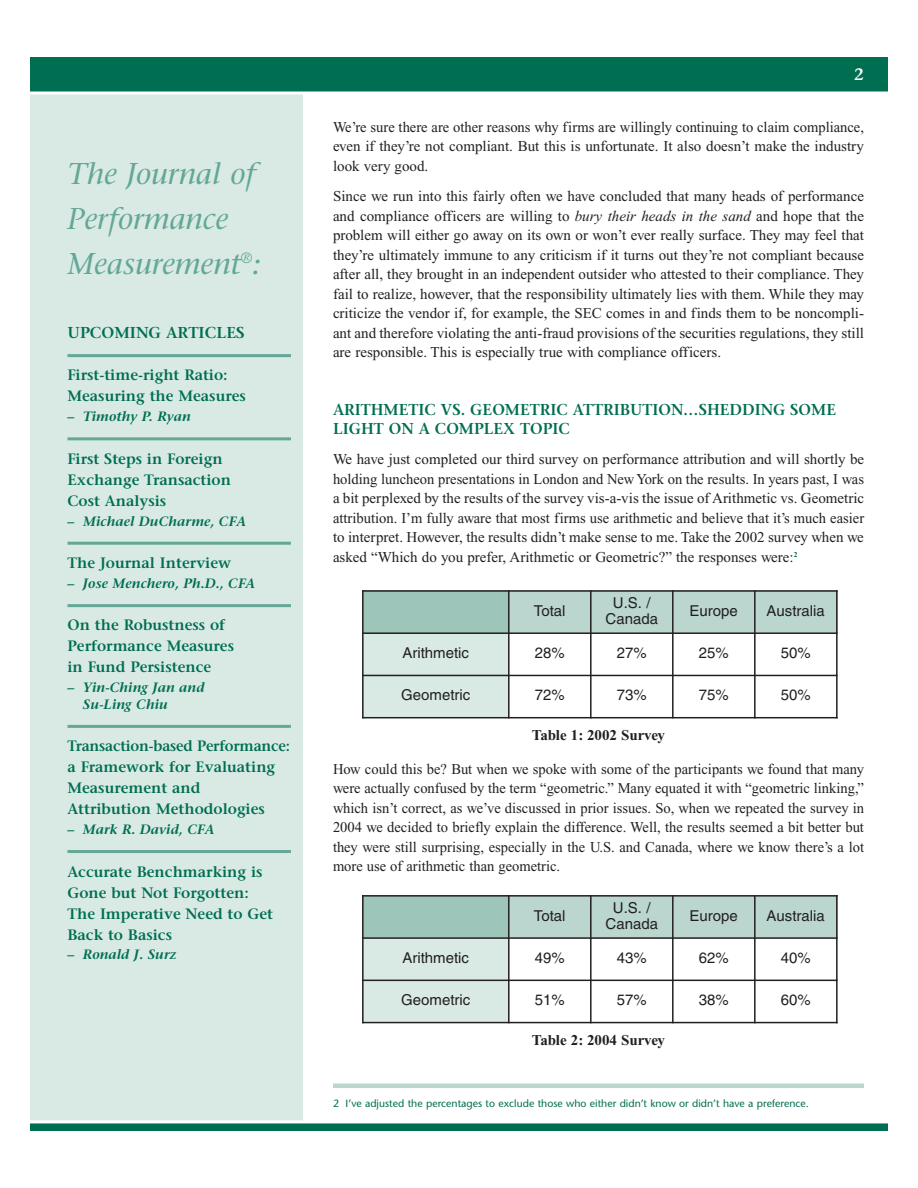
<style>
.page{position:relative;width:918px;height:1188px;background:#fff}
.page>*{position:absolute;margin:0;border:0;box-sizing:border-box;transform-origin:0 0}
.t1{font:italic 30px/45px "Stone Serif";color:#64a796}
.t2{font:600 16.5px "Stone Serif";color:#fff}
.t3{font:600 15.75px/18.9px "Stone Serif";color:#006e51}
.t4{font:15px/19.5px "Times New Roman";color:#231f20;text-align:justify}
.t5{font:600 15px/21px "Stone Serif";color:#006e51}
.t6{font:15px/16.5px "Helvetica";color:#231f20;text-align:center}
.t7{font:600 15px/21px "Stone Serif";color:#006e51;scale:.96 1}
.t8{font:700 15px "Times New Roman";letter-spacing:-.005em;color:#231f20}
.t9{font:italic 600 13.5px/16.5px "Stone Serif";color:#006e51}
.t10{font:10.5px "Stone Sans";color:#006e51}
.s1{font-style:italic}
</style>
<div class="page">
<div style="left:28px;top:90px;width:276px;height:1032px;background:#d9eae5"></div>
<div style="left:27px;top:89px;width:279px;height:1035px;border:3px solid #fff"></div>
<hr style="left:333px;top:1084px;width:531px;height:4px;background:#bad6ce">
<div style="left:28px;top:56px;width:862px;height:37px;background:#006e51"></div>
<div style="left:27px;top:54px;width:864px;height:40px;border:3px solid #fff"></div>
<div style="left:28px;top:1122px;width:862px;height:10px;background:#006e51"></div>
<div style="left:27px;top:1120px;width:864px;height:14px;border:3px solid #fff"></div>
<hr style="left:68px;top:354px;width:223px;height:3px;background:#64a796">
<hr style="left:68px;top:437px;width:223px;height:3px;background:#64a796">
<hr style="left:68px;top:542px;width:223px;height:3px;background:#64a796">
<hr style="left:68px;top:604px;width:223px;height:3px;background:#64a796">
<hr style="left:68px;top:725px;width:223px;height:3px;background:#64a796">
<hr style="left:68px;top:850px;width:223px;height:3px;background:#64a796">
<div style="left:362px;top:590px;width:147px;height:43px;background:#9dc5ba"></div>
<div style="left:509px;top:590px;width:82px;height:43px;background:#bad6ce"></div>
<div style="left:591px;top:590px;width:82px;height:43px;background:#bad6ce"></div>
<div style="left:673px;top:590px;width:82px;height:43px;background:#bad6ce"></div>
<div style="left:755px;top:590px;width:83px;height:43px;background:#bad6ce"></div>
<div style="left:362px;top:633px;width:147px;height:42px;background:#d9eae5"></div>
<div style="left:362px;top:675px;width:147px;height:43px;background:#d9eae5"></div>
<hr style="left:362px;top:590px;width:2px;height:128px;background:#231f20">
<hr style="left:508px;top:590px;width:2px;height:128px;background:#231f20">
<hr style="left:590px;top:590px;width:2px;height:128px;background:#231f20">
<hr style="left:672px;top:590px;width:2px;height:128px;background:#231f20">
<hr style="left:754px;top:590px;width:2px;height:128px;background:#231f20">
<hr style="left:836px;top:590px;width:2px;height:128px;background:#231f20">
<hr style="left:362px;top:590px;width:476px;height:2px;background:#231f20">
<hr style="left:362px;top:632px;width:476px;height:2px;background:#231f20">
<hr style="left:362px;top:675px;width:476px;height:1px;background:#231f20">
<hr style="left:362px;top:717px;width:476px;height:1px;background:#231f20">
<div style="left:362px;top:895px;width:147px;height:43px;background:#9dc5ba"></div>
<div style="left:509px;top:895px;width:82px;height:43px;background:#bad6ce"></div>
<div style="left:591px;top:895px;width:82px;height:43px;background:#bad6ce"></div>
<div style="left:673px;top:895px;width:82px;height:43px;background:#bad6ce"></div>
<div style="left:755px;top:895px;width:83px;height:43px;background:#bad6ce"></div>
<div style="left:362px;top:938px;width:147px;height:42px;background:#d9eae5"></div>
<div style="left:362px;top:980px;width:147px;height:43px;background:#d9eae5"></div>
<hr style="left:362px;top:895px;width:2px;height:128px;background:#231f20">
<hr style="left:508px;top:895px;width:2px;height:128px;background:#231f20">
<hr style="left:590px;top:895px;width:2px;height:128px;background:#231f20">
<hr style="left:672px;top:895px;width:2px;height:128px;background:#231f20">
<hr style="left:754px;top:895px;width:2px;height:128px;background:#231f20">
<hr style="left:836px;top:895px;width:2px;height:128px;background:#231f20">
<hr style="left:362px;top:895px;width:476px;height:2px;background:#231f20">
<hr style="left:362px;top:937px;width:476px;height:2px;background:#231f20">
<hr style="left:362px;top:980px;width:476px;height:1px;background:#231f20">
<hr style="left:362px;top:1022px;width:476px;height:1px;background:#231f20">
<h1 class="t1" style="left:68px;top:154px;width:195px">The Journal of<br>Performance<br>Measurement<sup>®</sup>:</h1>
<p class="t3" style="left:68px;top:325px;width:179px">UPCOMING ARTICLES</p>
<p class="t5" style="left:68px;top:366px;width:180px">First-time-right Ratio:<br>Measuring the Measures</p>
<p class="t9" style="left:68px;top:410px;width:125px">– Timothy P. Ryan</p>
<p class="t5" style="left:68px;top:450px;width:165px">First Steps in Foreign<br>Exchange Transaction<br>Cost Analysis</p>
<p class="t9" style="left:68px;top:514px;width:180px">– Michael DuCharme, CFA</p>
<p class="t5" style="left:68px;top:554px;width:165px">The Journal Interview</p>
<p class="t9" style="left:68px;top:576px;width:190px">– Jose Menchero, Ph.D., CFA</p>
<p class="t5" style="left:68px;top:616px;width:168px">On the Robustness of<br>Performance Measures in Fund Persistence</p>
<p class="t9" style="left:83px;top:681px;width:123px;text-indent:-15px">– Yin-Ching Jan and<br>Su-Ling Chiu</p>
<p class="t7" style="left:68px;top:737px;width:233px">Transaction-based Performance: a Framework for Evaluating<br>Measurement and<br>Attribution Methodologies</p>
<p class="t9" style="left:68px;top:823px;width:149px">– Mark R. David, CFA</p>
<p class="t5" style="left:68px;top:863px;width:207px">Accurate Benchmarking is<br>Gone but Not Forgotten:<br>The Imperative Need to Get<br>Back to Basics</p>
<p class="t9" style="left:68px;top:948px;width:110px">– Ronald J. Surz</p>
<p class="t2" style="left:854px;top:68px;width:11px">2</p>
<p class="t4" style="left:333px;top:119px;width:533px">We’re sure there are other reasons why firms are willingly continuing to claim compliance, even if they’re not compliant. But this is unfortunate. It also doesn’t make the industry look very good.</p>
<p class="t4" style="left:333px;top:188px;width:533px">Since we run into this fairly often we have concluded that many heads of performance and compliance officers are willing to <span class="s1">bury their heads in the sand</span> and hope that the problem will either go away on its own or won’t ever really surface. They may feel that they’re ultimately immune to any criticism if it turns out they’re not compliant because after all, they brought in an independent outsider who attested to their compliance. They fail to realize, however, that the responsibility ultimately lies with them. While they may criticize the vendor if, for example, the SEC comes in and finds them to be noncompli&shy;ant and therefore violating the anti-fraud provisions of the securities regulations, they still are responsible. This is especially true with compliance officers.</p>
<p class="t3" style="left:333px;top:402px;width:505px">ARITHMETIC VS. GEOMETRIC ATTRIBUTION…SHEDDING SOME<br>LIGHT ON A COMPLEX TOPIC</p>
<p class="t4" style="left:333px;top:451px;width:533px">We have just completed our third survey on performance attribution and will shortly be holding luncheon presentations in London and New York on the results. In years past, I was a bit perplexed by the results of the survey vis-a-vis the issue of Arithmetic vs. Geometric attribution. I’m fully aware that most firms use arithmetic and believe that it’s much easier to interpret. However, the results didn’t make sense to me. Take the 2002 survey when we asked “Which do you prefer, Arithmetic or Geometric?” the responses were:<sup>2</sup></p>
<p class="t6" style="left:534px;top:604px;width:33px">Total</p>
<p class="t6" style="left:606px;top:595px;width:54px">U.S. /<br>Canada</p>
<p class="t6" style="left:690px;top:604px;width:50px">Europe</p>
<p class="t6" style="left:767px;top:604px;width:60px">Australia</p>
<p class="t6" style="left:402px;top:646px;width:68px">Arithmetic</p>
<p class="t6" style="left:535px;top:646px;width:32px">28%</p>
<p class="t6" style="left:617px;top:646px;width:32px">27%</p>
<p class="t6" style="left:699px;top:646px;width:32px">25%</p>
<p class="t6" style="left:781px;top:646px;width:32px">50%</p>
<p class="t6" style="left:401px;top:688px;width:71px">Geometric</p>
<p class="t6" style="left:535px;top:688px;width:32px">72%</p>
<p class="t6" style="left:617px;top:688px;width:32px">73%</p>
<p class="t6" style="left:699px;top:688px;width:32px">75%</p>
<p class="t6" style="left:781px;top:688px;width:32px">50%</p>
<p class="t8" style="left:532px;top:730px;width:135px">Table 1: 2002 Survey</p>
<p class="t4" style="left:333px;top:761px;width:533px">How could this be? But when we spoke with some of the participants we found that many were actually confused by the term “geometric.” Many equated it with “geometric linking,” which isn’t correct, as we’ve discussed in prior issues. So, when we repeated the survey in 2004 we decided to briefly explain the difference. Well, the results seemed a bit better but they were still surprising, especially in the U.S. and Canada, where we know there’s a lot more use of arithmetic than geometric.</p>
<p class="t6" style="left:534px;top:909px;width:33px">Total</p>
<p class="t6" style="left:606px;top:900px;width:54px">U.S. /<br>Canada</p>
<p class="t6" style="left:690px;top:909px;width:50px">Europe</p>
<p class="t6" style="left:767px;top:909px;width:60px">Australia</p>
<p class="t6" style="left:402px;top:951px;width:68px">Arithmetic</p>
<p class="t6" style="left:535px;top:951px;width:32px">49%</p>
<p class="t6" style="left:617px;top:951px;width:32px">43%</p>
<p class="t6" style="left:699px;top:951px;width:32px">62%</p>
<p class="t6" style="left:781px;top:951px;width:32px">40%</p>
<p class="t6" style="left:401px;top:993px;width:71px">Geometric</p>
<p class="t6" style="left:535px;top:993px;width:32px">51%</p>
<p class="t6" style="left:617px;top:993px;width:32px">57%</p>
<p class="t6" style="left:699px;top:993px;width:32px">38%</p>
<p class="t6" style="left:781px;top:993px;width:32px">60%</p>
<p class="t8" style="left:532px;top:1035px;width:135px">Table 2: 2004 Survey</p>
<p class="t10" style="left:333px;top:1100px;width:477px">2 I’ve adjusted the percentages to exclude those who either didn’t know or didn’t have a preference.</p>
</div>
